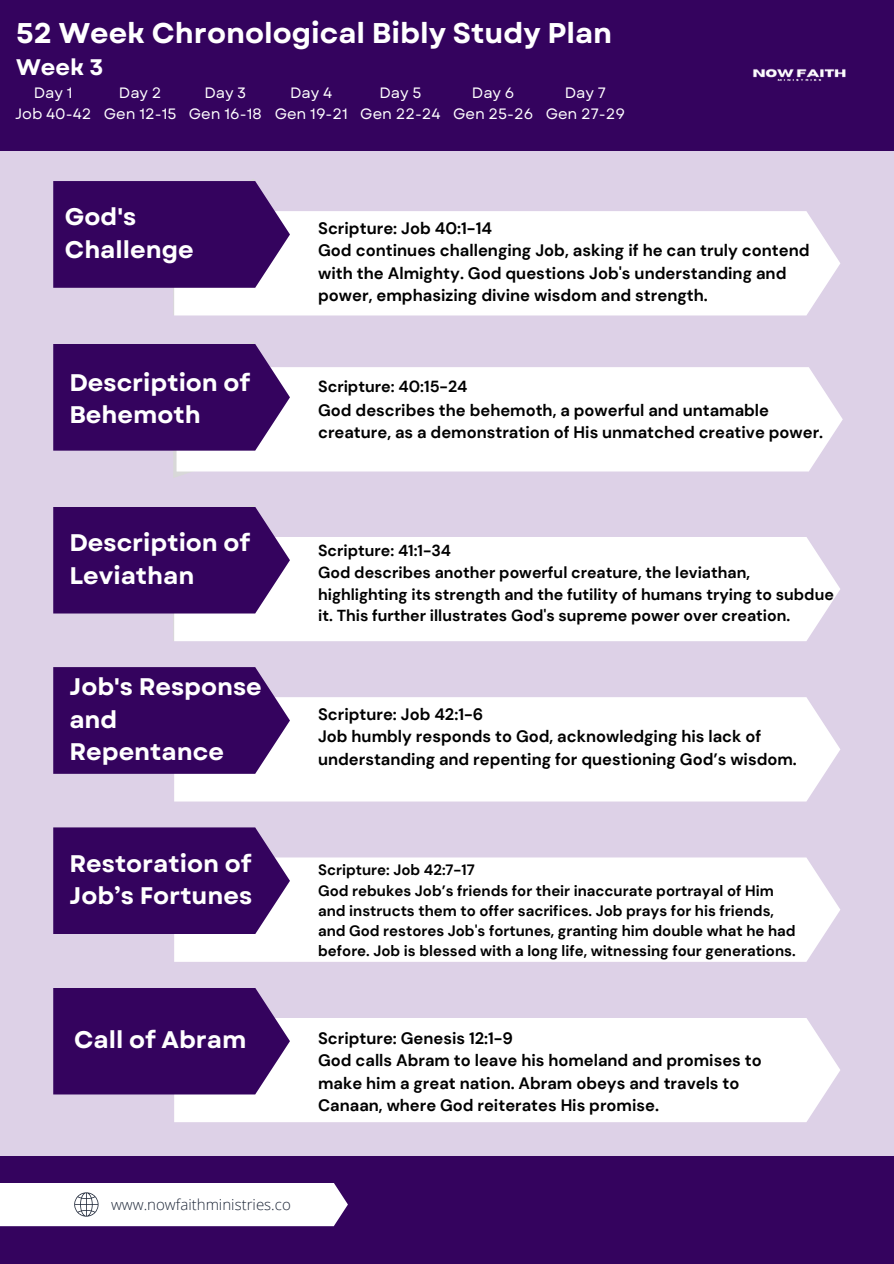
<style>
.page{position:relative;width:894px;height:1264px;background:#fff}
.page>*{position:absolute;margin:0;border:0;box-sizing:border-box;transform-origin:0 0}
.t1{font:700 28.5px "Garet";color:#fff}
.t2{font:700 24px/32.7px "Garet";color:#fff}
.t3{font:700 22.5px "Garet";color:#fff}
.t4{font:700 16.5px/22.5px "DM Sans";color:#000}
.t5{font:700 16.05px "DM Sans";color:#000}
.t6{font:700 15.9px/21.6px "DM Sans";color:#000}
.t7{font:700 15px/20.2px "DM Sans";color:#000}
.t8{font:15px "Garet";color:#fff}
.t9{font:300 15px "Open Sans";color:#1f2839}
</style>
<div class="page">
<div style="left:0;top:0;width:893px;height:1263px;background:#ddd1e7"></div>
<div style="left:290px;top:211px;width:550px;height:104px;background:#fff"></div>
<svg style="left:53px;top:179px;width:237px;height:136px;background:#664186"></svg>
<div style="left:290px;top:367px;width:552px;height:104px;background:#fff"></div>
<svg style="left:53px;top:342px;width:237px;height:136px"></svg>
<div style="left:290px;top:537px;width:550px;height:104px;background:#fff"></div>
<svg style="left:53px;top:505px;width:237px;height:136px;background:#664186"></svg>
<div style="left:0;top:0;width:893px;height:150px;background:#34035e"></div>
<div style="left:0;top:1156px;width:893px;height:107px;background:#34035e"></div>
<div style="left:0;top:1183px;width:348px;height:43px;background:#fff"></div>
<div style="left:174px;top:697px;width:666px;height:104px;background:#fff"></div>
<svg style="left:53px;top:667px;width:237px;height:106px;background:#411368"></svg>
<div style="left:174px;top:857px;width:666px;height:104px;background:#fff"></div>
<svg style="left:53px;top:827px;width:237px;height:107px;background:#421469"></svg>
<div style="left:174px;top:1018px;width:666px;height:104px;background:#fff"></div>
<svg style="left:53px;top:988px;width:237px;height:106px;background:#411368"></svg>
<img style="left:753px;top:68px;width:93px;height:13px">
<p class="t1" style="left:16px;top:12px;width:597px">52 Week Chronological Bibly Study Plan</p>
<p class="t3" style="left:16px;top:51px;width:89px">Week 3</p>
<p class="t8" style="left:34px;top:82px;width:40px">Day 1</p>
<p class="t8" style="left:15px;top:103px;width:78px">Job 40-42</p>
<p class="t8" style="left:119px;top:82px;width:44px">Day 2</p>
<p class="t8" style="left:104px;top:103px;width:74px">Gen 12-15</p>
<p class="t8" style="left:204px;top:82px;width:44px">Day 3</p>
<h2 class="t8" style="left:189px;top:103px;width:74px">Gen 16-18</h2>
<h3 class="t8" style="left:290px;top:82px;width:44px">Day 4</h3>
<h2 class="t8" style="left:274px;top:103px;width:75px">Gen 19-21</h2>
<h3 class="t8" style="left:379px;top:82px;width:43px">Day 5</h3>
<h2 class="t8" style="left:360px;top:103px;width:82px">Gen 22-24</h2>
<h3 class="t8" style="left:472px;top:82px;width:44px">Day 6</h3>
<h2 class="t8" style="left:453px;top:103px;width:82px">Gen 25-26</h2>
<h3 class="t8" style="left:564px;top:82px;width:43px">Day 7</h3>
<h2 class="t8" style="left:545px;top:103px;width:81px">Gen 27-29</h2>
<p class="t2" style="left:65px;top:201px;width:130px">God's<br>Challenge</p>
<p class="t2" style="left:69px;top:366px;width:182px">Description of<br>Behemoth</p>
<h2 class="t4" style="left:318px;top:217px;width:493px">Scripture: Job 40:1-14<br>God continues challenging Job, asking if he can truly contend with the Almighty. God questions Job's understanding and power, emphasizing divine wisdom and strength.</h2>
<p class="t5" style="left:318px;top:376px;width:151px">Scripture: 40:15-24</p>
<p class="t4" style="left:318px;top:399px;width:506px">God describes the behemoth, a powerful and untamable creature, as a demonstration of His unmatched creative power.</p>
<p class="t2" style="left:69px;top:526px;width:182px">Description of<br>Leviathan</p>
<p class="t2" style="left:69px;top:670px;width:194px">Job's Response and<br>Repentance</p>
<p class="t2" style="left:69px;top:847px;width:184px">Restoration of<br>Job’s Fortunes</p>
<p class="t2" style="left:74px;top:1023px;width:174px">Call of Abram</p>
<p class="t6" style="left:318px;top:540px;width:517px">Scripture: 41:1-34<br>God describes another powerful creature, the leviathan, highlighting its strength and the futility of humans trying to subdue it. This further illustrates God's supreme power over creation.</p>
<h2 class="t4" style="left:318px;top:702px;width:480px">Scripture: Job 42:1-6<br>Job humbly responds to God, acknowledging his lack of understanding and repenting for questioning God’s wisdom.</h2>
<h3 class="t7" style="left:318px;top:860px;width:479px">Scripture: Job 42:7-17<br>God rebukes Job’s friends for their inaccurate portrayal of Him and instructs them to offer sacrifices. Job prays for his friends, and God restores Job's fortunes, granting him double what he had before. Job is blessed with a long life, witnessing four generations.</h3>
<h3 class="t4" style="left:318px;top:1026px;width:445px">Scripture: Genesis 12:1-9<br>God calls Abram to leave his homeland and promises to make him a great nation. Abram obeys and travels to Canaan, where God reiterates His promise.</h3>
<p class="t9" style="left:111px;top:1194px;width:181px">www.nowfaithministries.co</p>
</div>
